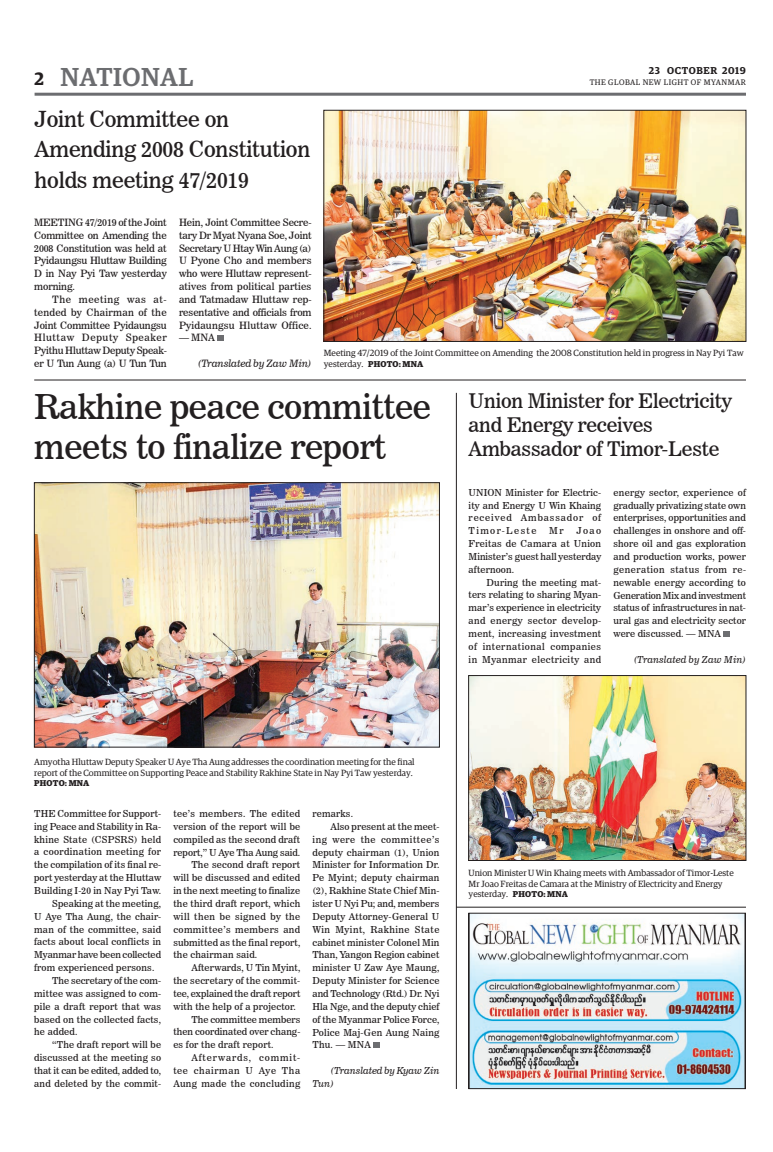
<style>
.page{position:relative;width:773px;height:1152px;background:#fff}
.page>*{position:absolute;margin:0;border:0;box-sizing:border-box;transform-origin:0 0}
.t1{font:34px/40.8px "News 706 BT Roman C";letter-spacing:-.01em;color:#231f20}
.t2{font:500 26px "Guardian Egyp";letter-spacing:.02em;color:#6c6d70}
.t3{font:22px/30.4px "News 706 BT Roman C";letter-spacing:-.01em;color:#231f20}
.t4{font:20px/24px "News 706 BT Roman C";letter-spacing:-.01em;color:#231f20}
.t5{font:600 18px "Guardian Egyp";color:#231f20}
.t6{font:10px/12.8px "News 706 BT Roman C";letter-spacing:-.01em;color:#231f20;text-align:justify}
.t7{font:10px "News 706 BT Italic C";letter-spacing:-.01em;color:#231f20}
.t8{font:600 10px "Guardian Egyp";letter-spacing:.06em;color:#231f20}
.t9{font:9.5px/12.9px "News 706 BT Roman C";letter-spacing:.02em;color:#231f20;text-align:justify}
.t10{font:9.5px "News 706 BT Roman C";color:#231f20}
.t11{font:9.5px "News 706 BT Roman C";letter-spacing:.04em;color:#231f20}
.t12{font:9.5px/12.9px "News 706 BT Italic C";color:#231f20}
.t13{font:9.5px "News 706 BT Roman C";letter-spacing:-.005em;color:#231f20}
.t14{font:9.5px "News 706 BT Roman C";letter-spacing:.045em;color:#231f20}
.t15{font:9.5px "News 706 BT Roman C";letter-spacing:.055em;color:#231f20}
.t16{font:9.5px "News 706 BT Roman C";letter-spacing:.05em;color:#231f20}
.t17{font:9.5px "News 706 BT Roman C";letter-spacing:.09em;color:#231f20}
.t18{font:9.5px "News 706 BT Roman C";letter-spacing:.06em;color:#231f20}
.t19{font:9px/10.8px "Guardian Egyp";color:#231f20}
.t20{font:700 8.5px "Guardian Egyp";letter-spacing:.02em;color:#231f20}
.t21{font:8px "Guardian Egyp";letter-spacing:.06em;color:#231f20}
.s1{font-weight:700;font-size:8.5px}
</style>
<div class="page">
<hr style="left:35px;top:93px;width:711px;height:3px;background:#6c6d70">
<img style="left:470px;top:915px;width:273px;height:172px">
<div style="left:468px;top:913px;width:277px;height:176px;border:1px solid #231f20"></div>
<svg style="left:217px;top:335px;width:6px;height:6px"></svg>
<img style="left:326px;top:112px;width:418px;height:228px">
<div style="left:324px;top:110px;width:422px;height:232px;border:1px solid #231f20"></div>
<hr style="left:34px;top:380px;width:712px;height:1px;background:#231f20">
<div style="left:373px;top:1042px;width:7px;height:6px;background:#6c6d70"></div>
<img style="left:36px;top:485px;width:401px;height:260px">
<div style="left:34px;top:483px;width:405px;height:264px;border:1px solid #231f20"></div>
<div style="left:723px;top:631px;width:7px;height:6px;background:#6c6d70"></div>
<img style="left:470px;top:677px;width:274px;height:182px">
<div style="left:468px;top:675px;width:278px;height:186px;border:1px solid #231f20"></div>
<hr style="left:456px;top:393px;width:1px;height:696px;background:#231f20">
<hr style="left:456px;top:907px;width:290px;height:1px;background:#231f20">
<h3 class="t5" style="left:35px;top:65px;width:11px">2</h3>
<p class="t8" style="left:649px;top:63px;width:98px">23 OCTOBER 2019</p>
<h2 class="t2" style="left:61px;top:59px;width:134px">NATIONAL</h2>
<p class="t21" style="left:589px;top:77px;width:158px">THE GLOBAL NEW LIGHT OF MYANMAR</p>
<h3 class="t3" style="left:35px;top:104px;width:277px">Joint Committee on<br>Amending 2008 Constitution holds meeting 47/2019</h3>
<p class="t6" style="left:34px;top:216px;width:134px">MEETING 47/2019 of the Joint Committee on Amending the 2008 Constitution was held at Pyidaungsu Hluttaw Building D in Nay Pyi Taw yesterday morning.</p>
<p class="t6" style="left:34px;top:293px;width:134px;text-indent:18px">The meeting was at&shy;tended by Chairman of the Joint Committee Pyidaungsu Hluttaw Deputy Speaker Pyithu Hluttaw Deputy Speak&shy;er U Tun Aung (a) U Tun Tun</p>
<p class="t6" style="left:179px;top:216px;width:134px">Hein, Joint Committee Secre&shy;tary Dr Myat Nyana Soe, Joint Secretary U Htay Win Aung (a)<br>U Pyone Cho and members who were Hluttaw represent&shy;atives from political parties and Tatmadaw Hluttaw rep&shy;resentative and officials from Pyidaungsu Hluttaw Office.</p>
<p class="t6" style="left:179px;top:331px;width:37px">— MNA</p>
<p class="t7" style="left:198px;top:358px;width:115px">(Translated by Zaw Min)</p>
<p class="t19" style="left:324px;top:347px;width:421px">Meeting 47/2019 of the Joint Committee on Amending the 2008 Constitution held in progress in Nay Pyi Taw yesterday. <span class="s1">PHOTO: MNA</span></p>
<h1 class="t1" style="left:34px;top:386px;width:398px">Rakhine peace committee meets to finalize report</h1>
<h3 class="t4" style="left:468px;top:389px;width:265px">Union Minister for Electricity and Energy receives<br>Ambassador of Timor-Leste</h3>
<p class="t9" style="left:468px;top:486px;width:134px">UNION Minister for Electric&shy;ity and Energy U Win Khaing received Ambassador of Timor-Leste</p>
<p class="t9" style="left:468px;top:524px;width:134px;text-indent:108px">Joao Freitas de Camara at Union Minister’s guest hall yesterday afternoon.</p>
<p class="t9" style="left:468px;top:576px;width:134px;text-indent:18px">During the meeting mat&shy;ters relating to sharing Myan&shy;mar’s experience in electricity and energy sector develop&shy;ment, increasing investment of international companies in Myanmar electricity and</p>
<p class="t9" style="left:549px;top:524px;width:16px">Mr</p>
<p class="t9" style="left:613px;top:486px;width:134px">energy sector, experience of gradually privatizing state own enterprises, opportunities and challenges in onshore and off&shy;shore oil and gas exploration and production works, power generation status from re&shy;newable energy according to Generation Mix and investment status of infrastructures in nat&shy;ural gas and electricity sector were discussed. — MNA</p>
<p class="t12" style="left:633px;top:653px;width:114px">(Translated by Zaw Min)</p>
<p class="t19" style="left:34px;top:756px;width:382px">Amyotha Hluttaw Deputy Speaker U Aye Tha Aung addresses the coordination meeting for the final report of the Committee on Supporting Peace and Stability Rakhine State in Nay Pyi Taw yesterday.</p>
<p class="t20" style="left:34px;top:776px;width:57px">PHOTO: MNA</p>
<p class="t9" style="left:34px;top:807px;width:128px">THE Committee for Support-</p>
<p class="t9" style="left:34px;top:820px;width:128px">ing Peace and Stability in Ra-</p>
<p class="t9" style="left:34px;top:833px;width:128px">khine State (CSPSRS) held</p>
<p class="t11" style="left:34px;top:846px;width:128px">a coordination meeting for</p>
<p class="t9" style="left:34px;top:858px;width:128px">the compilation of its final re-</p>
<p class="t9" style="left:34px;top:871px;width:128px">port yesterday at the Hluttaw</p>
<p class="t9" style="left:34px;top:884px;width:128px">Building I-20 in Nay Pyi Taw.</p>
<p class="t9" style="left:52px;top:897px;width:110px">Speaking at the meeting,</p>
<p class="t9" style="left:34px;top:910px;width:128px">U Aye Tha Aung, the chair-</p>
<p class="t9" style="left:34px;top:923px;width:128px">man of the committee, said</p>
<p class="t9" style="left:34px;top:936px;width:128px">facts about local conflicts in</p>
<p class="t13" style="left:34px;top:949px;width:128px">Myanmar have been collected</p>
<p class="t9" style="left:34px;top:961px;width:122px">from experienced persons.</p>
<p class="t10" style="left:52px;top:975px;width:110px">The secretary of the com-</p>
<p class="t9" style="left:34px;top:987px;width:128px">mittee was assigned to com-</p>
<p class="t9" style="left:34px;top:1000px;width:128px">pile a draft report that was</p>
<p class="t9" style="left:34px;top:1013px;width:128px">based on the collected facts,</p>
<p class="t9" style="left:34px;top:1026px;width:45px">he added.</p>
<p class="t9" style="left:52px;top:1038px;width:110px">“The draft report will be</p>
<p class="t9" style="left:34px;top:1051px;width:128px">discussed at the meeting so</p>
<p class="t10" style="left:34px;top:1065px;width:128px">that it can be edited, added to,</p>
<p class="t9" style="left:34px;top:1077px;width:128px">and deleted by the commit-</p>
<p class="t9" style="left:173px;top:807px;width:128px">tee’s members. The edited</p>
<p class="t9" style="left:173px;top:820px;width:128px">version of the report will be</p>
<p class="t9" style="left:173px;top:833px;width:128px">compiled as the second draft</p>
<p class="t10" style="left:173px;top:846px;width:128px">report,” U Aye Tha Aung said.</p>
<p class="t9" style="left:191px;top:859px;width:110px">The second draft report</p>
<p class="t9" style="left:173px;top:871px;width:128px">will be discussed and edited</p>
<p class="t9" style="left:173px;top:884px;width:128px">in the next meeting to finalize</p>
<p class="t9" style="left:173px;top:897px;width:128px">the third draft report, which</p>
<p class="t14" style="left:173px;top:911px;width:128px">will then be signed by the</p>
<p class="t11" style="left:173px;top:924px;width:128px">committee’s members and</p>
<p class="t9" style="left:173px;top:936px;width:128px">submitted as the final report,</p>
<p class="t9" style="left:173px;top:948px;width:85px">the chairman said.</p>
<p class="t9" style="left:191px;top:961px;width:110px">Afterwards, U Tin Myint,</p>
<p class="t9" style="left:173px;top:974px;width:128px">the secretary of the commit-</p>
<p class="t10" style="left:173px;top:988px;width:128px">tee, explained the draft report</p>
<p class="t9" style="left:173px;top:1000px;width:124px">with the help of a projector.</p>
<p class="t10" style="left:191px;top:1014px;width:110px">The committee members</p>
<p class="t9" style="left:173px;top:1026px;width:128px">then coordinated over chang-</p>
<p class="t9" style="left:173px;top:1038px;width:102px">es for the draft report.</p>
<p class="t17" style="left:191px;top:1052px;width:110px">Afterwards, commit-</p>
<p class="t18" style="left:173px;top:1065px;width:128px">tee chairman U Aye Tha</p>
<p class="t9" style="left:173px;top:1077px;width:128px">Aung made the concluding</p>
<p class="t9" style="left:312px;top:807px;width:42px">remarks.</p>
<p class="t9" style="left:330px;top:820px;width:110px">Also present at the meet-</p>
<p class="t15" style="left:312px;top:834px;width:128px">ing were the committee’s</p>
<p class="t9" style="left:312px;top:846px;width:128px">deputy chairman (1), Union</p>
<p class="t9" style="left:312px;top:859px;width:128px">Minister for Information Dr.</p>
<p class="t9" style="left:312px;top:871px;width:128px">Pe Myint; deputy chairman</p>
<p class="t9" style="left:312px;top:884px;width:128px">(2), Rakhine State Chief Min-</p>
<p class="t9" style="left:312px;top:897px;width:128px">ister U Nyi Pu; and, members</p>
<p class="t9" style="left:312px;top:910px;width:128px">Deputy Attorney-General U</p>
<p class="t16" style="left:312px;top:924px;width:128px">Win Myint, Rakhine State</p>
<p class="t9" style="left:312px;top:936px;width:128px">cabinet minister Colonel Min</p>
<p class="t9" style="left:312px;top:949px;width:128px">Than, Yangon Region cabinet</p>
<p class="t9" style="left:312px;top:961px;width:128px">minister U Zaw Aye Maung,</p>
<p class="t9" style="left:312px;top:974px;width:128px">Deputy Minister for Science</p>
<p class="t10" style="left:312px;top:988px;width:128px">and Technology (Rtd.) Dr. Nyi</p>
<p class="t9" style="left:312px;top:1000px;width:128px">Hla Nge, and the deputy chief</p>
<p class="t9" style="left:312px;top:1013px;width:128px">of the Myanmar Police Force,</p>
<p class="t9" style="left:312px;top:1026px;width:128px">Police Maj-Gen Aung Naing</p>
<p class="t9" style="left:312px;top:1039px;width:60px">Thu. — MNA</p>
<p class="t12" style="left:312px;top:1064px;width:128px;text-indent:18px">(Translated by Kyaw Zin<br>Tun)</p>
<p class="t19" style="left:468px;top:867px;width:266px">Union Minister U Win Khaing meets with Ambassador of Timor-Leste<br>Mr Joao Freitas de Camara at the Ministry of Electricity and Energy yesterday. <span class="s1">PHOTO: MNA</span></p>
</div>
